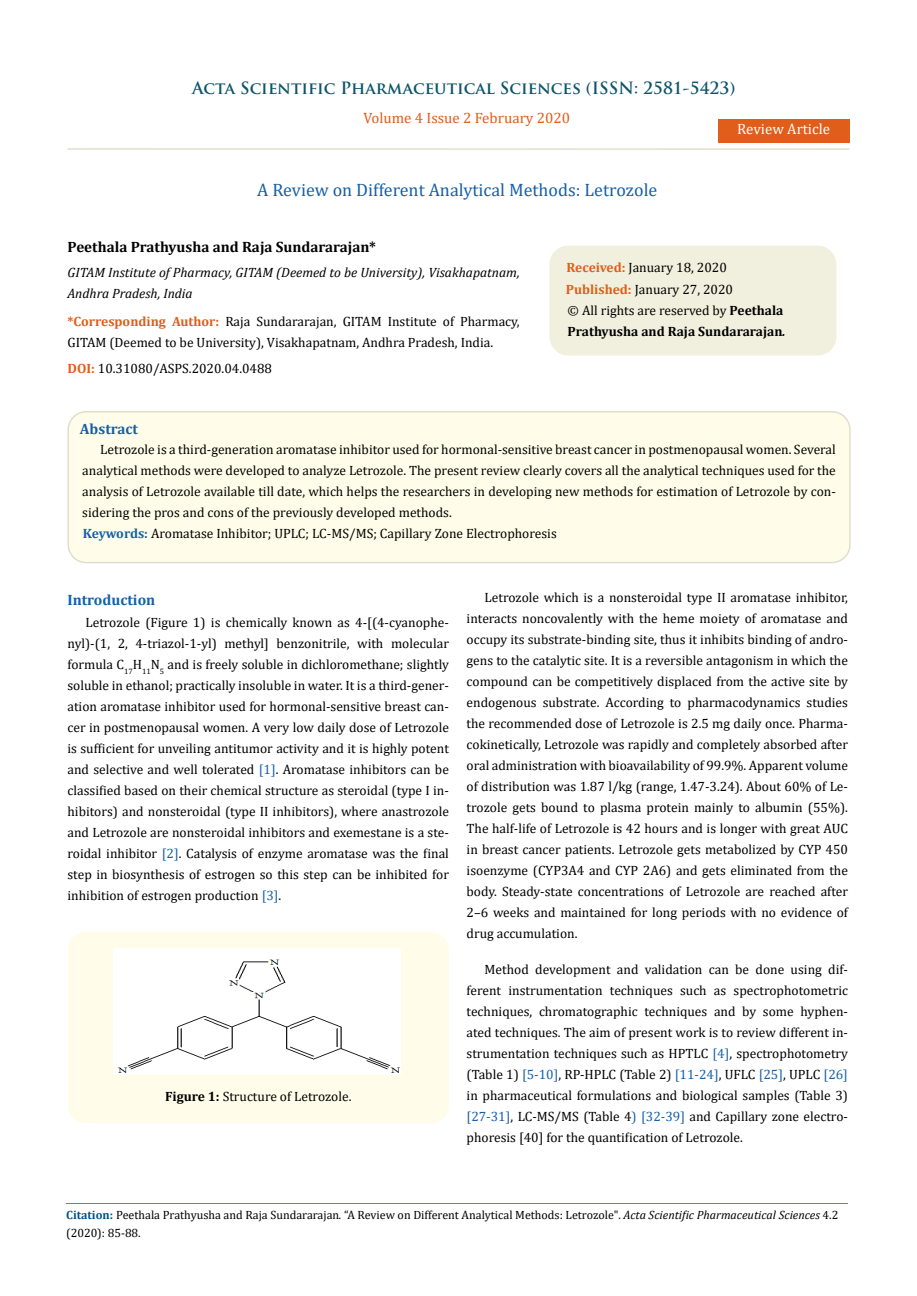
<style>
.page{position:relative;width:917px;height:1296px;background:#fff}
.page>*{position:absolute;margin:0;border:0;box-sizing:border-box;transform-origin:0 0}
.t1{font:18px "Cambria";color:#1560a6}
.t2{font:700 16.5px "Trajan Pro";color:#0e546a}
.t3{font:700 15px "Cambria";color:#000}
.t4{font:15px "Cambria";color:#e05d1a}
.t5{font:700 15px "Cambria";color:#1560a6}
.t6{font:15px "Cambria";color:#fff}
.t7{font:13.5px/21px "Cambria";color:#000;text-align:justify}
.t8{font:italic 13.5px/21px "Cambria";color:#000}
.t9{font:12px/18px "Cambria";color:#000}
.s1{font-weight:700;color:#e05d1a}
.s2{font-weight:700}
.s3{font-weight:700;font-style:italic}
.s4{font-weight:700;color:#1560a6}
.s5{color:#1560a6}
.s6{font-weight:700;color:#035089}
.s7{font-style:italic}
</style>
<div class="page">
<div style="left:717px;top:119px;width:132px;height:23px;background:#e05d1a"></div>
<hr style="left:67px;top:148px;width:782px;height:2px;background:#e0dfcd">
<hr style="left:66px;top:1203px;width:782px;height:1px;background:#e05d1a">
<div style="left:550px;top:246px;width:285px;height:109px;background:#f1f0de;border-radius:18px"></div>
<div style="left:549px;top:246px;width:287px;height:110px;border:2px solid #f1f0de;border-radius:18px"></div>
<div style="left:68px;top:412px;width:781px;height:151px;background:#fffde9;border-radius:18px"></div>
<div style="left:67px;top:411px;width:783px;height:152px;border:2px solid #e0dfcd;border-radius:18px"></div>
<div style="left:67px;top:932px;width:382px;height:191px;background:#fffde9;border-radius:18px"></div>
<div style="left:114px;top:948px;width:286px;height:126px;background:#fff"></div>
<p class="t2" style="left:192px;top:77px;width:545px">Acta Scientific Pharmaceutical Sciences (ISSN: 2581-5423)</p>
<p class="t4" style="left:363px;top:109px;width:208px">Volume 4 Issue 2 February 2020</p>
<p class="t6" style="left:737px;top:120px;width:94px">Review Article</p>
<h1 class="t1" style="left:257px;top:180px;width:401px">A Review on Different Analytical Methods: Letrozole</h1>
<p class="t3" style="left:67px;top:237px;width:310px">Peethala Prathyusha and Raja Sundararajan*</p>
<p class="t8" style="left:67px;top:261px;width:453px">GITAM Institute of Pharmacy, GITAM (Deemed to be University), Visakhapatnam,<br>Andhra Pradesh, India</p>
<p class="t7" style="left:67px;top:311px;width:453px"><span class="s1">*Corresponding Author:</span> Raja Sundararajan, GITAM Institute of Pharmacy,<br>GITAM (Deemed to be University), Visakhapatnam, Andhra Pradesh, India.</p>
<p class="t7" style="left:67px;top:358px;width:206px"><span class="s1">DOI:</span> 10.31080/ASPS.2020.04.0488</p>
<p class="t5" style="left:80px;top:418px;width:60px">Abstract</p>
<p class="t7" style="left:565px;top:257px;width:221px;line-height:21.5px;text-align:left"><span class="s1">Received:</span> January 18, 2020<br><span class="s1">Published:</span> January 27, 2020<br>© All rights are reserved by <span class="s2">Peethala<br>Prathyusha and Raja Sundararajan</span><span class="s3">.</span></p>
<p class="t7" style="left:82px;top:439px;width:755px;text-indent:18px">Letrozole is a third-generation aromatase inhibitor used for hormonal-sensitive breast cancer in postmenopausal women. Several analytical methods were developed to analyze Letrozole. The present review clearly covers all the analytical techniques used for the analysis of Letrozole available till date, which helps the researchers in developing new methods for estimation of Letrozole by con&shy;sidering the pros and cons of the previously developed methods.</p>
<p class="t7" style="left:83px;top:523px;width:475px"><span class="s4">Keywords:</span> Aromatase Inhibitor; UPLC; LC-MS/MS; Capillary Zone Electrophoresis</p>
<p class="t5" style="left:67px;top:590px;width:89px">Introduction</p>
<p class="t7" style="left:466px;top:587px;width:383px;text-indent:18px">Letrozole which is a nonsteroidal type II aromatase inhibitor, interacts noncovalently with the heme moiety of aromatase and occupy its substrate-binding site, thus it inhibits binding of andro&shy;gens to the catalytic site. It is a reversible antagonism in which the compound can be competitively displaced from the active site by endogenous substrate. According to pharmacodynamics studies the recommended dose of Letrozole is 2.5 mg daily once. Pharma&shy;cokinetically, Letrozole was rapidly and completely absorbed after oral administration with bioavailability of 99.9%. Apparent volume of distribution was 1.87 l/kg (range, 1.47-3.24). About 60% of Le&shy;trozole gets bound to plasma protein mainly to albumin (55%).<br>The half-life of Letrozole is 42 hours and is longer with great AUC in breast cancer patients. Letrozole gets metabolized by CYP 450 isoenzyme (CYP3A4 and CYP 2A6) and gets eliminated from the body. Steady-state concentrations of Letrozole are reached after 2–6 weeks and maintained for long periods with no evidence of drug accumulation.</p>
<p class="t7" style="left:466px;top:959px;width:383px;text-indent:18px">Method development and validation can be done using dif&shy;ferent instrumentation techniques such as spectrophotometric techniques, chromatographic techniques and by some hyphen&shy;ated techniques. The aim of present work is to review different in&shy;strumentation techniques such as HPTLC <span class="s5">[4]</span>, spectrophotometry (Table 1) <span class="s5">[5-10]</span>, RP-HPLC (Table 2) <span class="s5">[11-24]</span>, UFLC <span class="s5">[25]</span>, UPLC <span class="s5">[26] </span>in pharmaceutical formulations and biological samples (Table 3) <span class="s5">[27-31]</span>, LC-MS/MS (Table 4<span class="s5">) [32-39]</span> and Capillary zone electro&shy;phoresis [40] for the quantification of Letrozole.</p>
<p class="t7" style="left:67px;top:612px;width:383px;text-indent:18px">Letrozole (Figure 1) is chemically known as 4-[(4-cyanophe&shy;nyl)-(1, 2, 4-triazol-1-yl) methyl] benzonitrile, with molecular formula C<sub>17</sub>H<sub>11</sub>N<sub>5</sub> and is freely soluble in dichloromethane; slightly soluble in ethanol; practically insoluble in water. It is a third-gener&shy;ation aromatase inhibitor used for hormonal-sensitive breast can&shy;cer in postmenopausal women. A very low daily dose of Letrozole is sufficient for unveiling antitumor activity and it is highly potent and selective and well tolerated <span class="s5">[1]</span>. Aromatase inhibitors can be classified based on their chemical structure as steroidal (type I in&shy;hibitors) and nonsteroidal (type II inhibitors), where anastrozole and Letrozole are nonsteroidal inhibitors and exemestane is a ste&shy;roidal inhibitor <span class="s5">[2]</span>. Catalysis of enzyme aromatase was the final step in biosynthesis of estrogen so this step can be inhibited for inhibition of estrogen production <span class="s5">[3]</span>.</p>
<p class="t7" style="left:165px;top:1086px;width:188px"><span class="s2">Figure 1:</span> Structure of Letrozole.</p>
<p class="t9" style="left:66px;top:1206px;width:773px"><span class="s6">Citation:</span> Peethala Prathyusha and Raja Sundararajan<span class="s7">.</span> “A Review on Different Analytical Methods: Letrozole". <span class="s7">Acta Scientific Pharmaceutical Sciences</span> 4.2 (2020): 85-88.</p>
</div>
